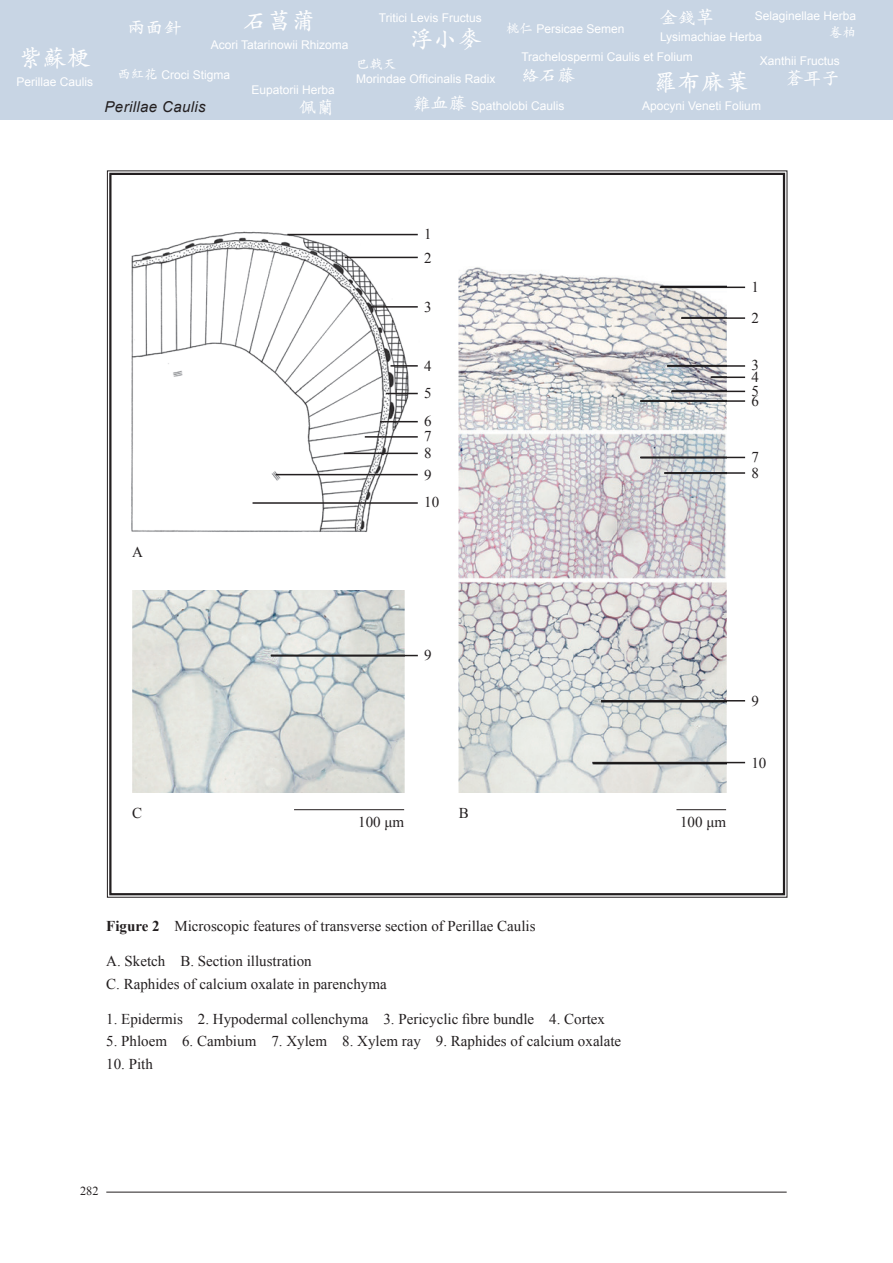
<style>
.page{position:relative;width:893px;height:1263px;background:#fff}
.page>*{position:absolute;margin:0;border:0;box-sizing:border-box;transform-origin:0 0}
.t1{font:600 24px "M Kai HK";color:#fff}
.t2{font:600 18px "M Kai HK";color:#fff}
.t3{font:15px/27.6px "Times New Roman";color:#231f20}
.t4{font:italic 15px "Arial";letter-spacing:.025em;color:#231f20}
.t5{font:600 13.5px "M Kai HK";color:#fff}
.t6{font:12.3px "Times New Roman";color:#231f20}
.t7{font:12px "Arial";color:#fff}
.s1{font-family:"M Kai HK";font-weight:600;font-size:13.5px}
.s2{font-family:"M Kai HK";font-weight:600;font-size:18px}
.s3{font-weight:700}
</style>
<div class="page">
<svg style="left:107px;top:170px;width:681px;height:728px"></svg>
<div style="left:0;top:0;width:893px;height:119px;background:#c8d5e4"></div>
<hr style="left:106px;top:1192px;width:681px;height:1px;background:#231f20">
<img style="left:459px;top:267px;width:267px;height:526px">
<img style="left:117px;top:222px;width:303px;height:323px">
<hr style="left:660px;top:287px;width:85px;height:1px;background:#231f20">
<hr style="left:681px;top:317px;width:64px;height:2px;background:#231f20">
<hr style="left:667px;top:365px;width:78px;height:2px;background:#231f20">
<hr style="left:711px;top:377px;width:34px;height:1px;background:#231f20">
<hr style="left:640px;top:400px;width:105px;height:2px;background:#231f20">
<hr style="left:640px;top:457px;width:105px;height:1px;background:#231f20">
<hr style="left:601px;top:700px;width:144px;height:1px;background:#231f20">
<hr style="left:592px;top:762px;width:153px;height:1px;background:#231f20">
<hr style="left:664px;top:472px;width:81px;height:2px;background:#231f20">
<hr style="left:671px;top:391px;width:74px;height:1px;background:#231f20">
<hr style="left:287px;top:234px;width:131px;height:1px;background:#231f20">
<hr style="left:345px;top:257px;width:73px;height:1px;background:#231f20">
<hr style="left:371px;top:306px;width:47px;height:2px;background:#231f20">
<hr style="left:390px;top:365px;width:28px;height:2px;background:#231f20">
<hr style="left:386px;top:393px;width:32px;height:1px;background:#231f20">
<hr style="left:380px;top:421px;width:38px;height:1px;background:#231f20">
<hr style="left:365px;top:436px;width:53px;height:2px;background:#231f20">
<hr style="left:276px;top:474px;width:142px;height:1px;background:#231f20">
<hr style="left:253px;top:502px;width:165px;height:2px;background:#231f20">
<hr style="left:344px;top:453px;width:74px;height:1px;background:#231f20">
<hr style="left:676px;top:809px;width:50px;height:1px;background:#231f20">
<img style="left:132px;top:590px;width:272px;height:203px">
<hr style="left:271px;top:655px;width:147px;height:1px;background:#231f20">
<hr style="left:294px;top:809px;width:110px;height:1px;background:#231f20">
<p class="t1" style="left:19px;top:41px;width:73px">紫蘇梗</p>
<p class="t7" style="left:16px;top:74px;width:78px">Perillae Caulis</p>
<p class="t2" style="left:128px;top:15px;width:55px">兩面針</p>
<p class="t1" style="left:244px;top:4px;width:73px">石菖蒲</p>
<p class="t7" style="left:211px;top:37px;width:139px">Acori Tatarinowii Rhizoma</p>
<p class="t7" style="left:379px;top:10px;width:104px">Tritici Levis Fructus</p>
<p class="t1" style="left:410px;top:22px;width:73px">浮小麥</p>
<p class="t7" style="left:506px;top:21px;width:120px"><span class="s1">桃仁</span> Persicae Semen</p>
<p class="t2" style="left:660px;top:5px;width:55px">金錢草</p>
<p class="t7" style="left:660px;top:29px;width:104px">Lysimachiae Herba</p>
<p class="t7" style="left:755px;top:8px;width:103px">Selaginellae Herba</p>
<p class="t5" style="left:829px;top:23px;width:28px">卷柏</p>
<p class="t7" style="left:117px;top:67px;width:114px"><span class="s1">西紅花</span> Croci Stigma</p>
<p class="t4" style="left:105px;top:97px;width:103px">Perillae Caulis</p>
<p class="t7" style="left:252px;top:82px;width:85px">Eupatorii Herba</p>
<p class="t2" style="left:299px;top:95px;width:37px">佩蘭</p>
<p class="t7" style="left:521px;top:49px;width:173px">Trachelospermi Caulis et Folium</p>
<p class="t2" style="left:521px;top:63px;width:55px">絡石藤</p>
<p class="t7" style="left:760px;top:52px;width:82px">Xanthii Fructus</p>
<p class="t2" style="left:786px;top:66px;width:55px">蒼耳子</p>
<p class="t5" style="left:356px;top:54px;width:42px">巴戟天</p>
<p class="t7" style="left:356px;top:71px;width:141px">Morindae Officinalis Radix</p>
<p class="t1" style="left:654px;top:65px;width:97px">羅布麻葉</p>
<p class="t7" style="left:642px;top:98px;width:120px">Apocyni Veneti Folium</p>
<p class="t7" style="left:413px;top:98px;width:153px"><span class="s2">雞血藤</span> Spatholobi Caulis</p>
<p class="t3" style="left:424px;top:222px;width:9px;line-height:23.4px">1<br>2</p>
<p class="t3" style="left:424px;top:293px;width:9px">3</p>
<p class="t3" style="left:132px;top:538px;width:12px">A</p>
<p class="t3" style="left:424px;top:352px;width:9px;text-align:justify">4<br>5<br>6</p>
<p class="t3" style="left:424px;top:428px;width:9px;line-height:16.6px">7<br>8</p>
<p class="t3" style="left:424px;top:461px;width:16px;line-height:27.2px">9<br>10</p>
<p class="t3" style="left:424px;top:641px;width:9px">9</p>
<p class="t3" style="left:132px;top:799px;width:12px">C</p>
<p class="t3" style="left:459px;top:799px;width:12px">B</p>
<p class="t3" style="left:358px;top:808px;width:47px">100 μm</p>
<p class="t3" style="left:106px;top:912px;width:431px"><span class="s3">Figure 2</span> Microscopic features of transverse section of Perillae Caulis</p>
<p class="t3" style="left:106px;top:950px;width:282px;line-height:22.5px">A. Sketch B. Section illustration<br>C. Raphides of calcium oxalate in parenchyma</p>
<p class="t3" style="left:106px;top:1005px;width:500px">1. Epidermis 2. Hypodermal collenchyma 3. Pericyclic fibre bundle 4. Cortex</p>
<p class="t3" style="left:106px;top:1027px;width:516px">5. Phloem 6. Cambium 7. Xylem 8. Xylem ray 9. Raphides of calcium oxalate</p>
<p class="t3" style="left:106px;top:1050px;width:48px">10. Pith</p>
<p class="t3" style="left:751px;top:272px;width:9px;line-height:30.3px">1<br>2</p>
<p class="t3" style="left:751px;top:359px;width:9px;line-height:11.7px">3<br>4</p>
<p class="t3" style="left:751px;top:377px;width:9px">5</p>
<p class="t3" style="left:751px;top:387px;width:9px">6</p>
<p class="t3" style="left:751px;top:443px;width:9px">7</p>
<p class="t3" style="left:751px;top:459px;width:9px">8</p>
<p class="t3" style="left:680px;top:808px;width:47px">100 μm</p>
<p class="t3" style="left:751px;top:686px;width:9px">9</p>
<p class="t3" style="left:751px;top:749px;width:16px">10</p>
<p class="t6" style="left:80px;top:1182px;width:20px">282</p>
</div>
